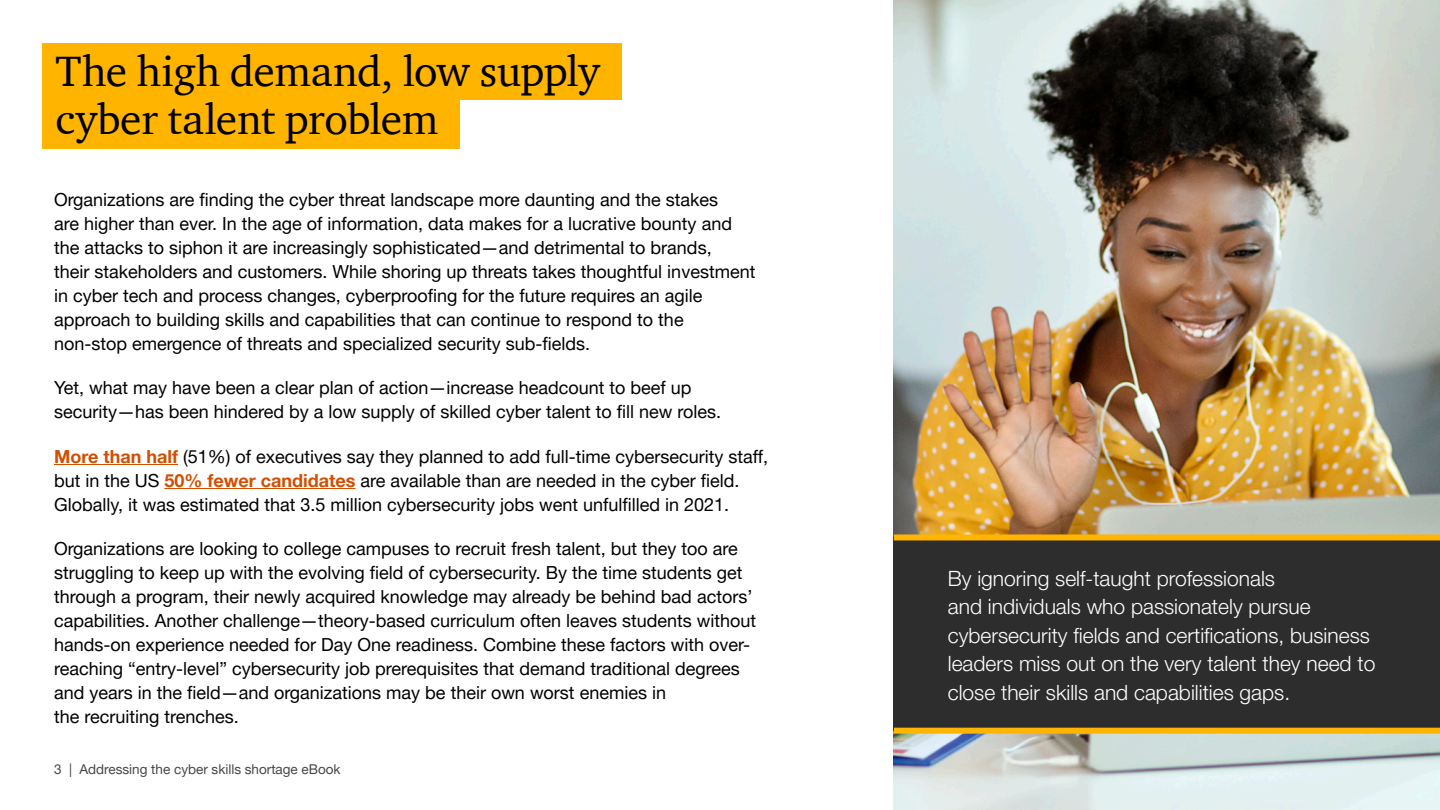
<style>
.page{position:relative;width:1440px;height:810px;background:#fff}
.page>*{position:absolute;margin:0;border:0;box-sizing:border-box;transform-origin:0 0}
.Headline___Header{font:43.5px/48px "ITC Charter Com";letter-spacing:-.01em;color:#000}
.Body___Copy__black{font:300 21px/28.5px "Helvetica Neue LT Pro";color:#fff}
.Body___Copy__black-2{font:18px/24px "Helvetica Neue LT Pro";color:#000}
.t1{font:13.5px "Helvetica Neue LT Pro";color:#464646}
.s1{font-weight:700;color:#d24e00}
</style>
<div class="page">
<img style="left:894px;top:0;width:545px;height:810px">
<hr style="left:54px;top:464px;width:124px;height:1px;background:#d24e00">
<hr style="left:164px;top:488px;width:191px;height:1px;background:#d24e00">
<div style="left:42px;top:43px;width:580px;height:57px;background:#ffb500"></div>
<div style="left:42px;top:92px;width:418px;height:57px;background:#ffb500"></div>
<div style="left:894px;top:537px;width:546px;height:194px;background:#2d2d2d"></div>
<div style="left:894px;top:534px;width:546px;height:6px;background:#ffb500"></div>
<div style="left:894px;top:728px;width:546px;height:6px;background:#ffb500"></div>
<p class="Headline___Header" style="left:55px;top:47px;width:546px">The high demand, low supply cyber talent problem</p>
<p class="Body___Copy__black-2" style="left:54px;top:187px;width:703px">Organizations are finding the cyber threat landscape more daunting and the stakes<br>are higher than ever. In the age of information, data makes for a lucrative bounty and the attacks to siphon it are increasingly sophisticated—and detrimental to brands,<br>their stakeholders and customers. While shoring up threats takes thoughtful investment in cyber tech and process changes, cyberproofing for the future requires an agile approach to building skills and capabilities that can continue to respond to the non-stop emergence of threats and specialized security sub-fields.</p>
<p class="Body___Copy__black-2" style="left:54px;top:376px;width:669px">Yet, what may have been a clear plan of action—increase headcount to beef up security—has been hindered by a low supply of skilled cyber talent to fill new roles.</p>
<p class="Body___Copy__black-2" style="left:54px;top:444px;width:716px"><span class="s1">More than half</span> (51%) of executives say they planned to add full-time cybersecurity staff, but in the US <span class="s1">50% fewer candidates</span> are available than are needed in the cyber field.<br>Globally, it was estimated that 3.5 million cybersecurity jobs went unfulfilled in 2021.</p>
<p class="Body___Copy__black-2" style="left:54px;top:536px;width:704px">Organizations are looking to college campuses to recruit fresh talent, but they too are struggling to keep up with the evolving field of cybersecurity. By the time students get through a program, their newly acquired knowledge may already be behind bad actors’ capabilities. Another challenge—theory-based curriculum often leaves students without hands-on experience needed for Day One readiness. Combine these factors with over&shy;reaching “entry-level” cybersecurity job prerequisites that demand traditional degrees and years in the field—and organizations may be their own worst enemies in<br>the recruiting trenches.</p>
<p class="t1" style="left:54px;top:761px;width:288px">3 | Addressing the cyber skills shortage eBook</p>
<p class="Body___Copy__black" style="left:948px;top:563px;width:429px">By ignoring self-taught professionals<br>and individuals who passionately pursue cybersecurity fields and certifications, business leaders miss out on the very talent they need to close their skills and capabilities gaps.</p>
</div>
